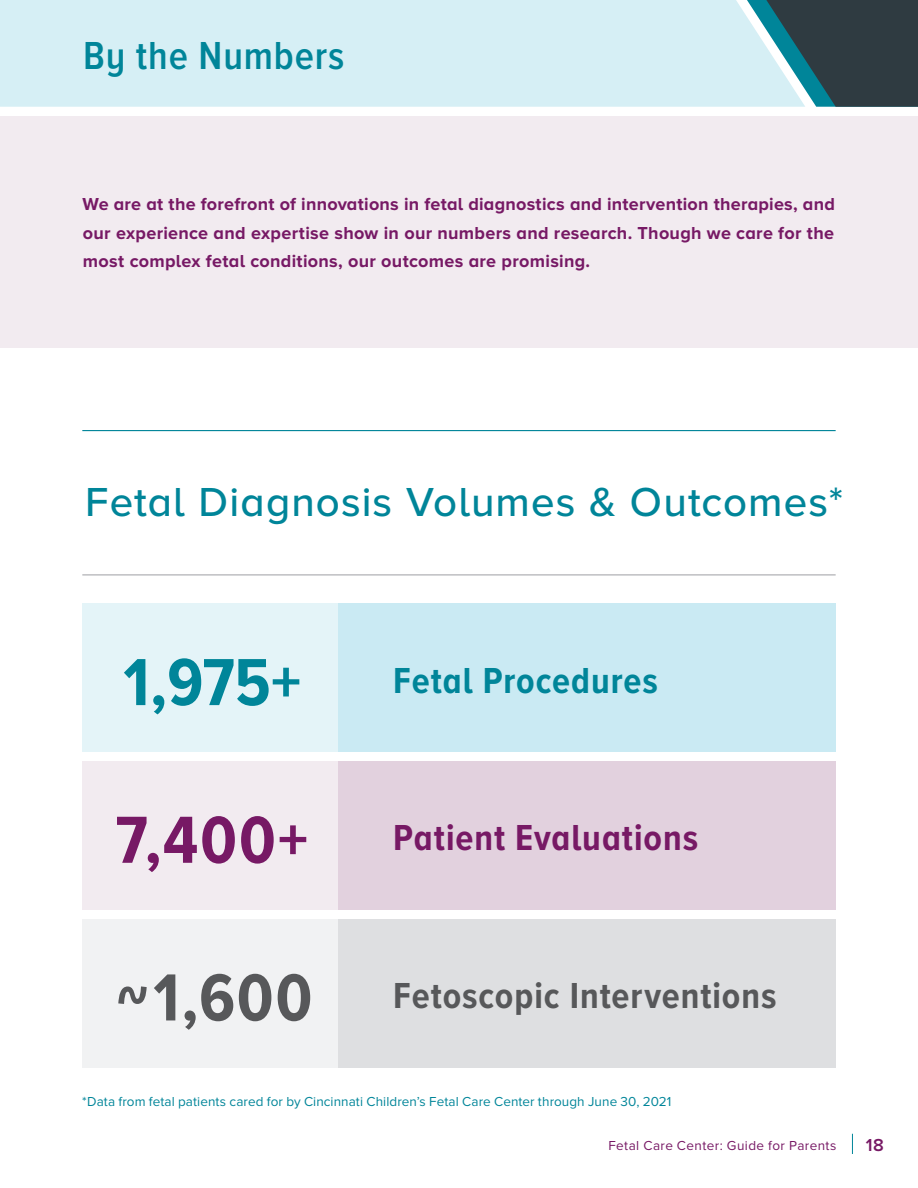
<style>
.page{position:relative;width:918px;height:1188px;background:#fff}
.page>*{position:absolute;margin:0;border:0;box-sizing:border-box;transform-origin:0 0}
.t1{font:700 69px "Proxima Nova A Cond";color:#008599}
.t2{font:500 42px "Proxima Nova A";letter-spacing:.025em;color:#008599}
.t3{font:600 40.5px "Proxima Nova A Cond";letter-spacing:.02em;color:#008599}
.t4{font:700 37.5px "Proxima Nova A Cond";letter-spacing:.025em;color:#57585a}
.t5{font:700 37.5px "Proxima Nova A Cond";letter-spacing:.025em;color:#771965}
.t6{font:700 37.5px "Proxima Nova A Cond";letter-spacing:.025em;color:#008599}
.t7{font:700 18px/28.5px "Proxima Nova A";letter-spacing:.015em;color:#771965;text-align:justify}
.t8{font:600 18px "Proxima Nova A";color:#771965}
.t9{font:13.5px "Proxima Nova";letter-spacing:.005em;color:#008599}
.t10{font:13.5px "Proxima Nova";letter-spacing:.03em;color:#771965}
.s1{font-size:69px}
</style>
<div class="page">
<div style="left:805px;top:0;width:113px;height:107px;background:#2f3b41"></div>
<div style="left:0;top:0;width:805px;height:107px;background:#d6eff5"></div>
<div style="left:0;top:116px;width:918px;height:232px;background:#f2ebf0"></div>
<svg style="left:852px;top:1134px;width:1px;height:20px"></svg>
<div style="left:82px;top:604px;width:257px;height:148px;background:#e4f4f8"></div>
<div style="left:339px;top:604px;width:497px;height:148px;background:#caeaf3"></div>
<div style="left:82px;top:761px;width:257px;height:149px;background:#f2ebf0"></div>
<div style="left:339px;top:761px;width:497px;height:149px;background:#e2d1de"></div>
<div style="left:82px;top:919px;width:257px;height:148px;background:#f1f2f3"></div>
<div style="left:339px;top:919px;width:497px;height:148px;background:#dedfe1"></div>
<hr style="left:82px;top:430px;width:754px;height:1px;background:#008599">
<hr style="left:82px;top:574px;width:754px;height:1px;background:#a8a9ad">
<h3 class="t3" style="left:83px;top:32px;width:263px">By the Numbers</h3>
<p class="t7" style="left:82px;top:191px;width:754px">We are at the forefront of innovations in fetal diagnostics and intervention therapies, and our experience and expertise show in our numbers and research. Though we care for the most complex fetal conditions, our outcomes are promising.</p>
<h2 class="t2" style="left:85px;top:478px;width:760px">Fetal Diagnosis Volumes &amp; Outcomes*</h2>
<h1 class="t1" style="left:123px;top:641px;width:179px">1,975+</h1>
<h3 class="t6" style="left:393px;top:658px;width:266px">Fetal Procedures</h3>
<h3 class="t5" style="left:116px;top:816px;width:584px"><span class="s1">7,400+</span> Patient Evaluations</h3>
<h3 class="t4" style="left:117px;top:973px;width:662px"><span class="s1">~1,600</span> Fetoscopic Interventions</h3>
<p class="t9" style="left:82px;top:1094px;width:591px">*Data from fetal patients cared for by Cincinnati Children’s Fetal Care Center through June 30, 2021</p>
<p class="t10" style="left:608px;top:1138px;width:230px">Fetal Care Center: Guide for Parents</p>
<p class="t8" style="left:866px;top:1134px;width:20px">18</p>
</div>
